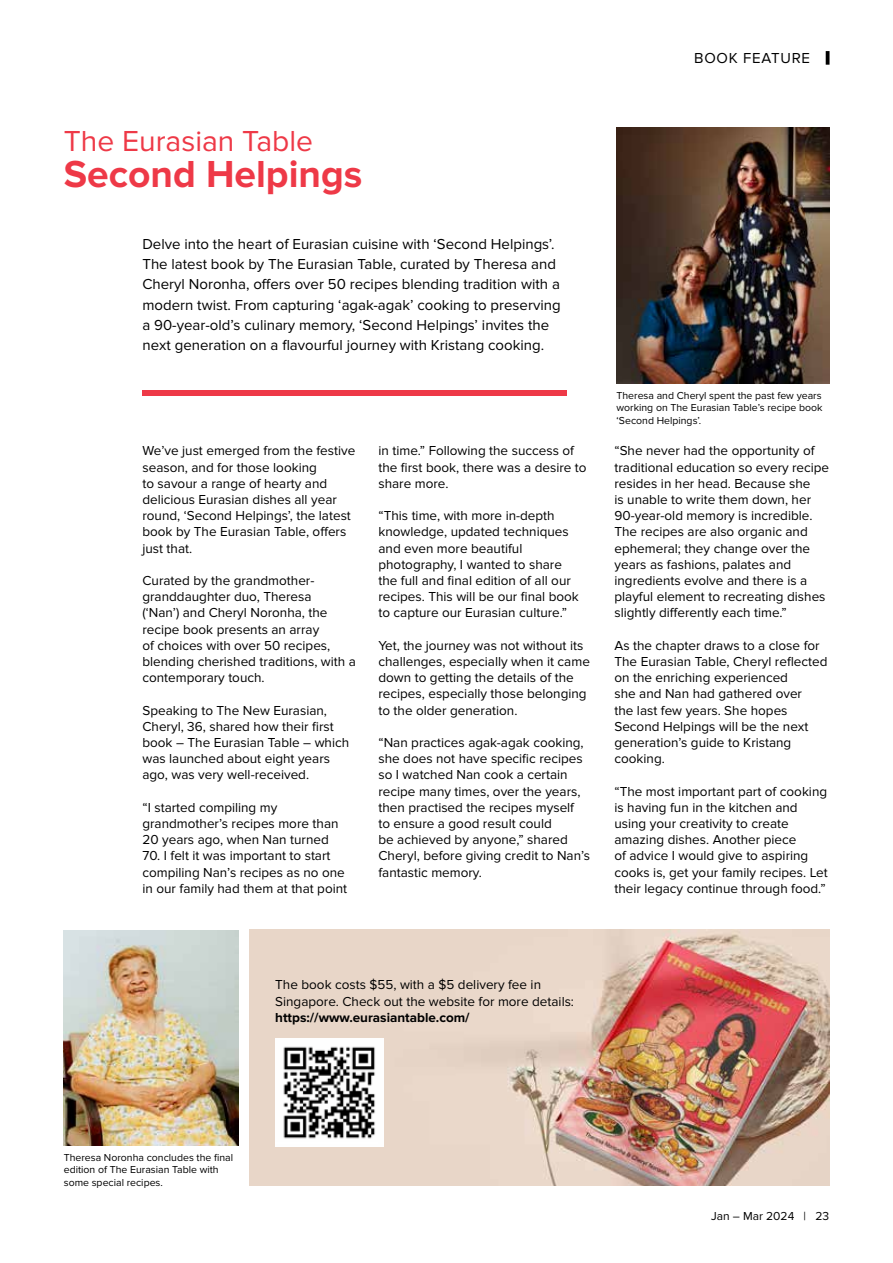
<style>
.page{position:relative;width:893px;height:1263px;background:#fff}
.page>*{position:absolute;margin:0;border:0;box-sizing:border-box;transform-origin:0 0}
.t1{font:700 39px "Proxima Nova";color:#ee3947}
.t2{font:30px "Proxima Nova";color:#ee3947}
.t3{font:15px/20.2px "Proxima Nova";color:#000}
.t4{font:15px "Proxima Nova";letter-spacing:.05em;color:#000}
.t5{font:13.5px/16.2px "Proxima Nova";color:#000}
.t6{font:700 13.5px "Proxima Nova";color:#000}
.t7{font:12px "Proxima Nova";color:#000}
.t8{font:10.5px/12.6px "Proxima Nova";color:#000;text-align:justify}
</style>
<div class="page">
<img style="left:250px;top:930px;width:579px;height:256px">
<img style="left:616px;top:128px;width:213px;height:255px">
<img style="left:64px;top:930px;width:174px;height:215px">
<img style="left:275px;top:1038px;width:108px;height:108px">
<div style="left:142px;top:390px;width:425px;height:6px;background:#ee3947"></div>
<p class="t4" style="left:694px;top:49px;width:136px">BOOK FEATURE |</p>
<h2 class="t2" style="left:64px;top:124px;width:251px">The Eurasian Table</h2>
<h1 class="t1" style="left:64px;top:152px;width:300px">Second Helpings</h1>
<p class="t3" style="left:142px;top:234px;width:420px">Delve into the heart of Eurasian cuisine with ‘Second Helpings’.<br>The latest book by The Eurasian Table, curated by Theresa and Cheryl Noronha, offers over 50 recipes blending tradition with a modern twist. From capturing ‘agak-agak’ cooking to preserving a 90-year-old’s culinary memory, ‘Second Helpings’ invites the next generation on a flavourful journey with Kristang cooking.</p>
<p class="t5" style="left:142px;top:443px;width:214px">We’ve just emerged from the festive season, and for those looking<br>to savour a range of hearty and delicious Eurasian dishes all year round, ‘Second Helpings’, the latest book by The Eurasian Table, offers just that.</p>
<p class="t5" style="left:142px;top:572px;width:215px">Curated by the grandmother&shy;granddaughter duo, Theresa<br>(‘Nan’) and Cheryl Noronha, the recipe book presents an array<br>of choices with over 50 recipes, blending cherished traditions, with a contemporary touch.</p>
<p class="t5" style="left:142px;top:702px;width:208px">Speaking to The New Eurasian,<br>Cheryl, 36, shared how their first book – The Eurasian Table – which was launched about eight years ago, was very well-received.</p>
<p class="t5" style="left:142px;top:799px;width:198px">“I started compiling my grandmother’s recipes more than<br>20 years ago, when Nan turned</p>
<p class="t5" style="left:142px;top:848px;width:206px">70. I felt it was important to start compiling Nan’s recipes as no one in our family had them at that point</p>
<p class="t5" style="left:378px;top:443px;width:210px">in time.” Following the success of the first book, there was a desire to share more.</p>
<p class="t5" style="left:378px;top:508px;width:202px">“This time, with more in-depth knowledge, updated techniques and even more beautiful photography, I wanted to share the full and final edition of all our recipes. This will be our final book to capture our Eurasian culture.”</p>
<p class="t5" style="left:378px;top:637px;width:213px">Yet, the journey was not without its challenges, especially when it came down to getting the details of the recipes, especially those belonging to the older generation.</p>
<p class="t5" style="left:378px;top:734px;width:213px">“Nan practices agak-agak cooking, she does not have specific recipes so I watched Nan cook a certain recipe many times, over the years, then practised the recipes myself<br>to ensure a good result could<br>be achieved by anyone,” shared<br>Cheryl, before giving credit to Nan’s fantastic memory.</p>
<p class="t8" style="left:616px;top:389px;width:207px">Theresa and Cheryl spent the past few years working on The Eurasian Table’s recipe book ‘Second Helpings’.</p>
<p class="t5" style="left:614px;top:443px;width:216px">“She never had the opportunity of traditional education so every recipe resides in her head. Because she<br>is unable to write them down, her 90-year-old memory is incredible.<br>The recipes are also organic and ephemeral; they change over the years as fashions, palates and ingredients evolve and there is a playful element to recreating dishes slightly differently each time.”</p>
<p class="t5" style="left:614px;top:637px;width:215px">As the chapter draws to a close for<br>The Eurasian Table, Cheryl reflected on the enriching experienced<br>she and Nan had gathered over<br>the last few years. She hopes<br>Second Helpings will be the next generation’s guide to Kristang cooking.</p>
<p class="t5" style="left:614px;top:783px;width:215px">“The most important part of cooking is having fun in the kitchen and using your creativity to create amazing dishes. Another piece<br>of advice I would give to aspiring cooks is, get your family recipes. Let their legacy continue through food.”</p>
<p class="t5" style="left:275px;top:977px;width:300px">The book costs $55, with a $5 delivery fee in<br>Singapore. Check out the website for more details:</p>
<p class="t6" style="left:275px;top:1009px;width:196px">https://www.eurasiantable.com/</p>
<p class="t8" style="left:64px;top:1151px;width:171px;text-align:left">Theresa Noronha concludes the final edition of The Eurasian Table with some special recipes.</p>
<p class="t7" style="left:711px;top:1209px;width:120px">Jan – Mar 2024 | 23</p>
</div>
